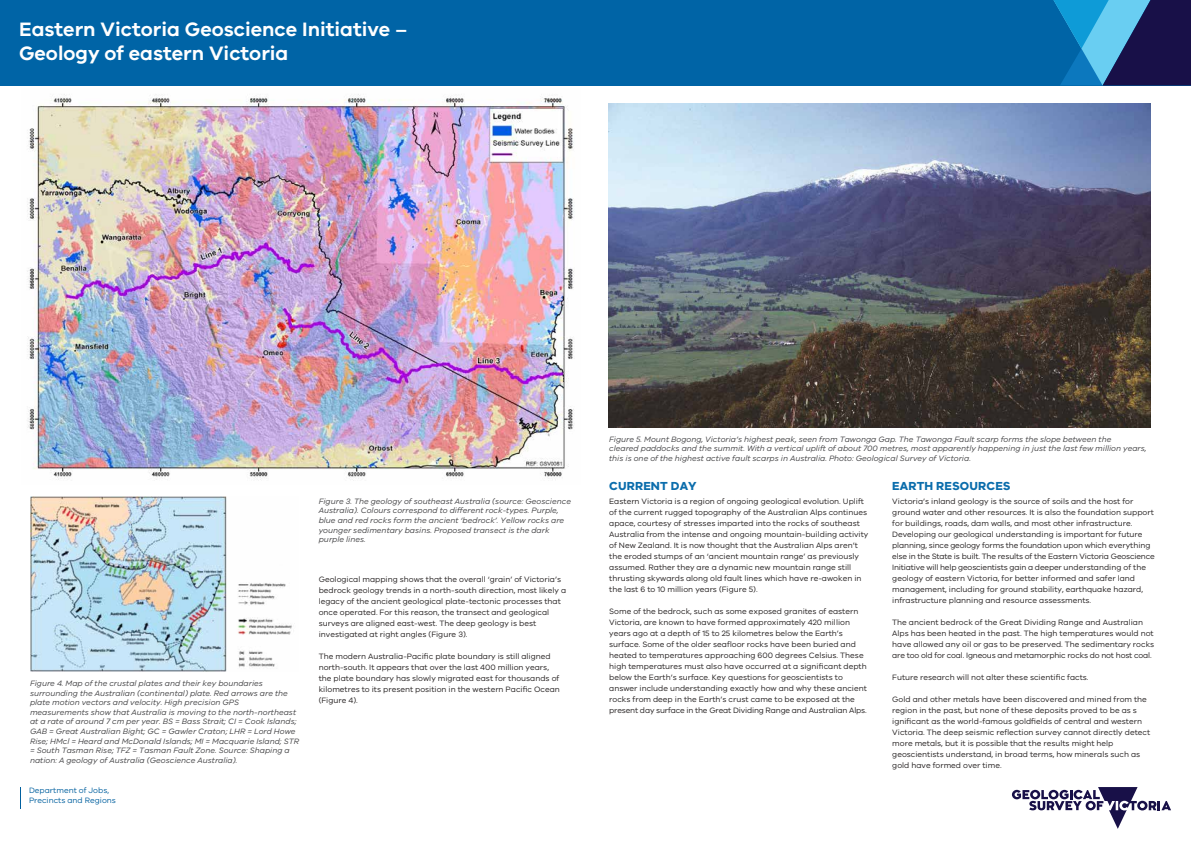
<style>
.page{position:relative;width:1191px;height:842px;background:#fff}
.page>*{position:absolute;margin:0;border:0;box-sizing:border-box;transform-origin:0 0}
.t1{font:600 20px/24px "VIC";color:#fff}
.t2{font:700 12px "VIC";letter-spacing:.01em;color:#0b6dac}
.t3{font:8px/11px "VIC";color:#242020}
.t4{font:italic 8px/9.6px "VIC";color:#424244}
.t5{font:8px/9.6px "VIC";color:#01609f}
</style>
<div class="page">
<div style="left:0;top:0;width:1191px;height:85px;background:#0064a6"></div>
<svg style="left:1053px;top:0;width:138px;height:85px"></svg>
<svg style="left:20px;top:787px;width:1px;height:22px"></svg>
<svg style="left:1012px;top:787px;width:159px;height:42px"></svg>
<img style="left:608px;top:104px;width:542px;height:323px">
<img style="left:27px;top:94px;width:547px;height:387px">
<img style="left:30px;top:496px;width:262px;height:175px">
<h1 class="t1" style="left:19px;top:17px;width:390px">Eastern Victoria Geoscience Initiative –<br>Geology of eastern Victoria</h1>
<p class="t4" style="left:30px;top:678px;width:270px">Figure 4. Map of the crustal plates and their key boundaries surrounding the Australian (continental) plate. Red arrows are the plate motion vectors and velocity. High precision GPS measurements show that Australia is moving to the north-northeast at a rate of around 7 cm per year. BS = Bass Strait; CI = Cook Islands; GAB = Great Australian Bight; GC = Gawler Craton; LHR = Lord Howe Rise; HMcl = Heard and McDonald Islands; MI = Macquarie Island; STR = South Tasman Rise; TFZ = Tasman Fault Zone. Source: Shaping a nation: A geology of Australia (Geoscience Australia).</p>
<p class="t5" style="left:29px;top:785px;width:88px">Department of Jobs,<br>Precincts and Regions</p>
<p class="t4" style="left:319px;top:496px;width:254px">Figure 3. The geology of southeast Australia (source: Geoscience Australia). Colours correspond to different rock-types. Purple, blue and red rocks form the ancient ‘bedrock’. Yellow rocks are younger sedimentary basins. Proposed transect is the dark purple lines.</p>
<p class="t3" style="left:319px;top:573px;width:249px">Geological mapping shows that the overall ‘grain’ of Victoria’s bedrock geology trends in a north-south direction, most likely a legacy of the ancient geological plate-tectonic processes that once operated. For this reason, the transect and geological surveys are aligned east-west. The deep geology is best investigated at right angles (Figure 3).</p>
<p class="t3" style="left:319px;top:650px;width:243px">The modern Australia-Pacific plate boundary is still aligned north-south. It appears that over the last 400 million years, the plate boundary has slowly migrated east for thousands of kilometres to its present position in the western Pacific Ocean (Figure 4).</p>
<p class="t4" style="left:609px;top:434px;width:539px">Figure 5. Mount Bogong, Victoria’s highest peak, seen from Tawonga Gap. The Tawonga Fault scarp forms the slope between the<br>cleared paddocks and the summit. With a vertical uplift of about 700 metres, most apparently happening in just the last few million years, this is one of the highest active fault scarps in Australia. Photo: Geological Survey of Victoria.</p>
<h2 class="t2" style="left:609px;top:478px;width:89px">CURRENT DAY</h2>
<p class="t3" style="left:609px;top:495px;width:261px">Eastern Victoria is a region of ongoing geological evolution. Uplift of the current rugged topography of the Australian Alps continues apace, courtesy of stresses imparted into the rocks of southeast Australia from the intense and ongoing mountain-building activity of New Zealand. It is now thought that the Australian Alps aren’t the eroded stumps of an ‘ancient mountain range’ as previously assumed. Rather they are a dynamic new mountain range still thrusting skywards along old fault lines which have re-awoken in the last 6 to 10 million years (Figure 5).</p>
<p class="t3" style="left:609px;top:605px;width:259px">Some of the bedrock, such as some exposed granites of eastern Victoria, are known to have formed approximately 420 million years ago at a depth of 15 to 25 kilometres below the Earth’s surface. Some of the older seafloor rocks have been buried and heated to temperatures approaching 600 degrees Celsius. These high temperatures must also have occurred at a significant depth below the Earth’s surface. Key questions for geoscientists to answer include understanding exactly how and why these ancient rocks from deep in the Earth’s crust came to be exposed at the present day surface in the Great Dividing Range and Australian Alps.</p>
<h2 class="t2" style="left:892px;top:478px;width:120px">EARTH RESOURCES</h2>
<p class="t3" style="left:892px;top:495px;width:264px">Victoria’s inland geology is the source of soils and the host for ground water and other resources. It is also the foundation support for buildings, roads, dam walls, and most other infrastructure.<br>Developing our geological understanding is important for future planning, since geology forms the foundation upon which everything else in the State is built. The results of the Eastern Victoria Geoscience Initiative will help geoscientists gain a deeper understanding of the geology of eastern Victoria, for better informed and safer land management, including for ground stability, earthquake hazard, infrastructure planning and resource assessments.</p>
<p class="t3" style="left:892px;top:616px;width:263px">The ancient bedrock of the Great Dividing Range and Australian Alps has been heated in the past. The high temperatures would not have allowed any oil or gas to be preserved. The sedimentary rocks are too old for coal. Igneous and metamorphic rocks do not host coal.</p>
<p class="t3" style="left:892px;top:671px;width:198px">Future research will not alter these scientific facts.</p>
<p class="t3" style="left:892px;top:693px;width:259px">Gold and other metals have been discovered and mined from the region in the past, but none of these deposits proved to be as s ignificant as the world-famous goldfields of central and western Victoria. The deep seismic reflection survey cannot directly detect more metals, but it is possible that the results might help geoscientists understand, in broad terms, how minerals such as gold have formed over time.</p>
</div>
